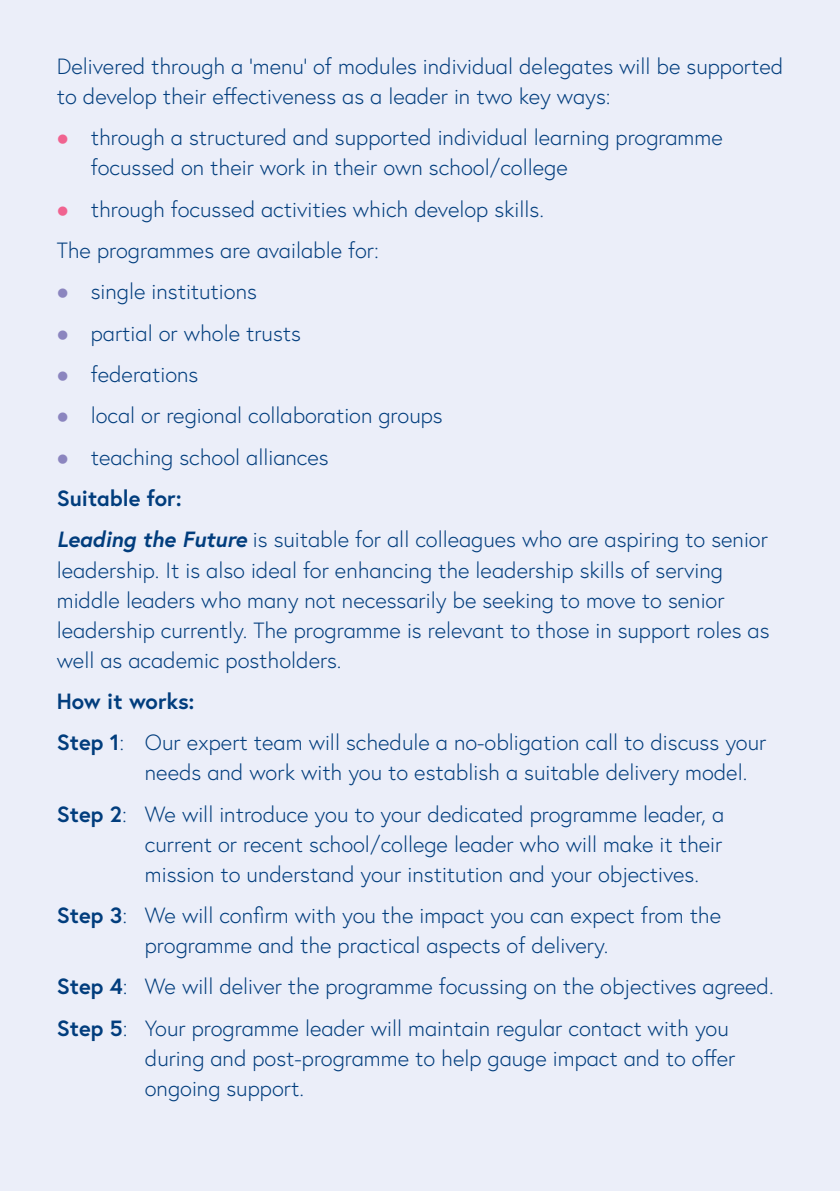
<style>
.page{position:relative;width:840px;height:1191px;background:#fff}
.page>*{position:absolute;margin:0;border:0;box-sizing:border-box;transform-origin:0 0}
.body_text{font:300 22px/30px "Europa";color:#013d7d}
.bullet{font:300 22px/30px "Europa";color:#013d7d}
.body_text-2{font:700 22px "Europa";color:#013d7d}
.s1{color:#f06390}
.s2{color:#8b85bf}
.s3{font-weight:700;font-style:italic}
.s4{font-weight:700}
</style>
<div class="page">
<div style="left:0;top:0;width:839px;height:1191px;background:#ebeef9"></div>
<p class="body_text" style="left:57px;top:51px;width:727px">Delivered through a ‘menu’ of modules individual delegates will be supported to develop their effectiveness as a leader in two key ways:</p>
<p class="bullet" style="left:91px;top:122px;width:633px;text-indent:-34px"><span class="s1">●</span> through a structured and supported individual learning programme focussed on their work in their own school/college</p>
<p class="bullet" style="left:57px;top:194px;width:488px"><span class="s1">●</span> through focussed activities which develop skills.</p>
<p class="body_text" style="left:57px;top:235px;width:323px">The programmes are available for:</p>
<p class="bullet" style="left:57px;top:276px;width:201px"><span class="s2">●</span> single institutions</p>
<p class="bullet" style="left:57px;top:318px;width:246px"><span class="s2">●</span> partial or whole trusts</p>
<p class="bullet" style="left:57px;top:359px;width:143px"><span class="s2">●</span> federations</p>
<p class="bullet" style="left:57px;top:400px;width:387px"><span class="s2">●</span> local or regional collaboration groups</p>
<p class="bullet" style="left:57px;top:442px;width:273px"><span class="s2">●</span> teaching school alliances</p>
<p class="body_text-2" style="left:57px;top:483px;width:126px">Suitable for:</p>
<p class="body_text" style="left:57px;top:524px;width:714px"><span class="s3">Leading the Future</span> is suitable for all colleagues who are aspiring to senior leadership. It is also ideal for enhancing the leadership skills of serving middle leaders who many not necessarily be seeking to move to senior leadership currently. The programme is relevant to those in support roles as well as academic postholders.</p>
<p class="body_text-2" style="left:57px;top:686px;width:139px">How it works:</p>
<p class="body_text" style="left:145px;top:727px;width:622px;text-indent:-88px"><span class="s4">Step 1</span>: Our expert team will schedule a no-obligation call to discuss your needs and work with you to establish a suitable delivery model.</p>
<p class="body_text" style="left:145px;top:798px;width:580px;text-align:justify;text-indent:-88px"><span class="s4">Step 2</span>: We will introduce you to your dedicated programme leader, a current or recent school/college leader who will make it their mission to understand your institution and your objectives.</p>
<p class="body_text" style="left:145px;top:900px;width:577px;text-indent:-88px"><span class="s4">Step 3</span>: We will confirm with you the impact you can expect from the programme and the practical aspects of delivery.</p>
<p class="body_text" style="left:57px;top:971px;width:718px"><span class="s4">Step 4</span>: We will deliver the programme focussing on the objectives agreed.</p>
<p class="body_text" style="left:145px;top:1012px;width:591px;text-indent:-88px"><span class="s4">Step 5</span>: Your programme leader will maintain regular contact with you during and post-programme to help gauge impact and to offer ongoing support.</p>
</div>
